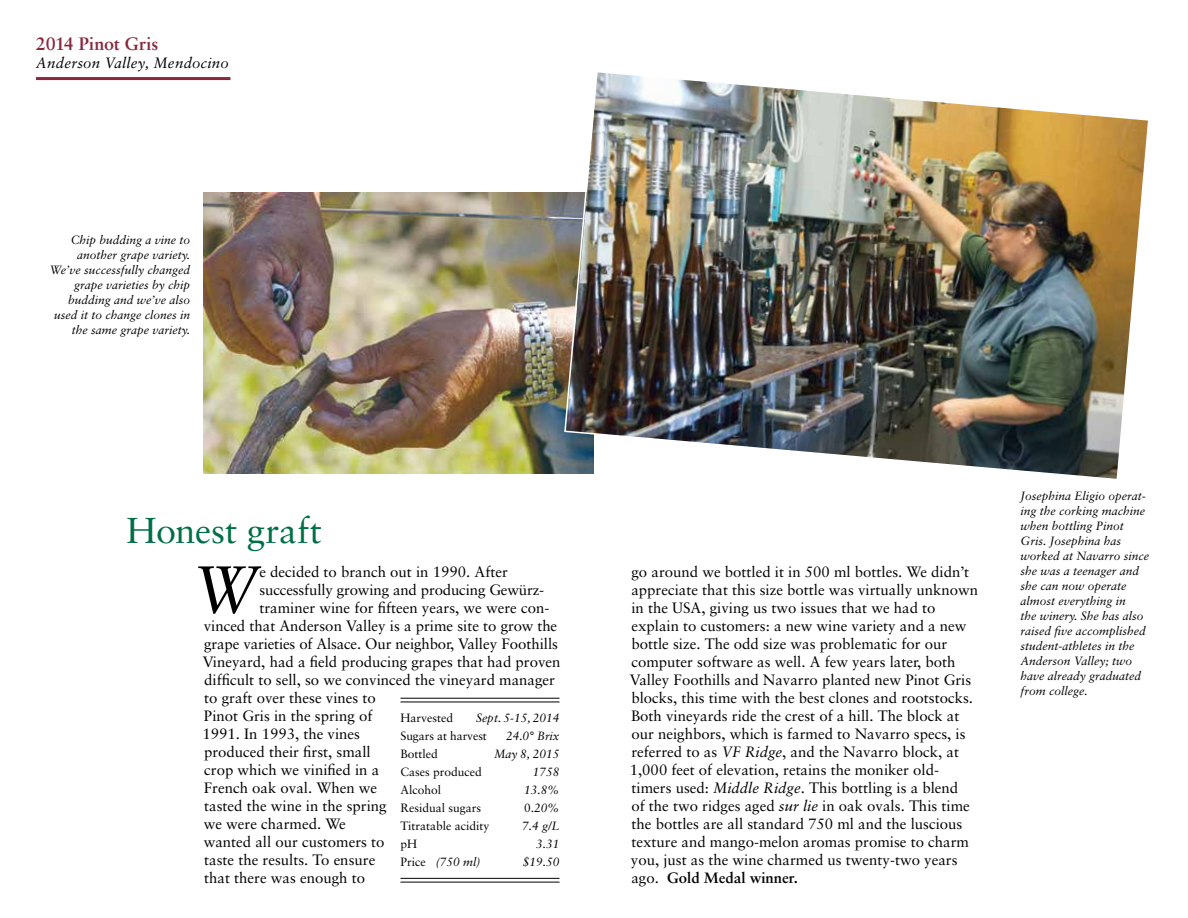
<style>
.page{position:relative;width:1188px;height:918px;background:#fff}
.page>*{position:absolute;margin:0;border:0;box-sizing:border-box;transform-origin:0 0}
.t1{font:italic 66.6px "Sabon";color:#000}
.t2{font:36px "Sabon";letter-spacing:-.005em;color:#006f45}
.t3{font:700 18px "Sabon";letter-spacing:-.005em;color:#88283d}
.t4{font:15px/18px "Sabon";color:#000}
.t5{font:italic 15px "Sabon";letter-spacing:.015em;color:#000}
.t6{font:italic 12px/15px "Sabon";color:#000}
.t7{font:12px "Sabon";color:#000}
.s1{font-style:normal}
.s2{font-style:italic}
.s3{font-weight:700}
</style>
<div class="page">
<hr style="left:36px;top:77px;width:194px;height:3px;background:#88283d">
<hr style="left:400px;top:698px;width:160px;height:1px;background:#000">
<hr style="left:400px;top:702px;width:160px;height:1px;background:#000">
<hr style="left:400px;top:878px;width:160px;height:1px;background:#000">
<hr style="left:400px;top:882px;width:160px;height:1px;background:#000">
<img style="left:204px;top:192px;width:359px;height:281px">
<img style="left:563px;top:72px;width:585px;height:407px">
<p class="t3" style="left:36px;top:33px;width:124px">2014 Pinot Gris</p>
<p class="t5" style="left:36px;top:54px;width:194px">Anderson Valley, Mendocino</p>
<p class="t6" style="left:49px;top:232px;width:142px;text-align:right">Chip budding a vine to another grape variety.<br>We’ve successfully changed grape varieties by chip budding and we’ve also used it to change clones in the same grape variety.</p>
<h2 class="t2" style="left:126px;top:509px;width:197px">Honest graft</h2>
<h1 class="t1" style="left:191px;top:551px;width:68px">W</h1>
<p class="t4" style="left:259px;top:562px;width:250px">e decided to branch out in 1990. After</p>
<p class="t4" style="left:260px;top:580px;width:286px">successfully growing and producing Gewürz-</p>
<p class="t4" style="left:259px;top:598px;width:291px">traminer wine for fifteen years, we were con-</p>
<p class="t4" style="left:204px;top:616px;width:355px">vinced that Anderson Valley is a prime site to grow the</p>
<p class="t4" style="left:204px;top:634px;width:355px">grape varieties of Alsace. Our neighbor, Valley Foothills</p>
<p class="t4" style="left:203px;top:652px;width:359px">Vineyard, had a field producing grapes that had proven</p>
<p class="t4" style="left:204px;top:670px;width:352px">difficult to sell, so we convinced the vineyard manager</p>
<p class="t4" style="left:204px;top:688px;width:173px">to graft over these vines to</p>
<p class="t4" style="left:204px;top:706px;width:170px">Pinot Gris in the spring of</p>
<p class="t4" style="left:203px;top:724px;width:159px">1991. In 1993, the vines</p>
<p class="t4" style="left:204px;top:742px;width:168px">produced their first, small</p>
<p class="t4" style="left:204px;top:760px;width:177px">crop which we vinified in a</p>
<p class="t4" style="left:204px;top:778px;width:175px">French oak oval. When we</p>
<p class="t4" style="left:204px;top:796px;width:184px">tasted the wine in the spring</p>
<p class="t4" style="left:204px;top:814px;width:144px">we were charmed. We</p>
<p class="t4" style="left:204px;top:832px;width:182px">wanted all our customers to</p>
<p class="t4" style="left:204px;top:850px;width:173px">taste the results. To ensure</p>
<p class="t4" style="left:204px;top:868px;width:162px">that there was enough to</p>
<p class="t7" style="left:400px;top:711px;width:54px">Harvested</p>
<p class="t6" style="left:476px;top:710px;width:85px">Sept. 5-15, 2014</p>
<p class="t7" style="left:400px;top:729px;width:88px">Sugars at harvest</p>
<p class="t6" style="left:506px;top:728px;width:55px">24.0° Brix</p>
<p class="t7" style="left:400px;top:747px;width:39px">Bottled</p>
<p class="t6" style="left:494px;top:746px;width:67px">May 8, 2015</p>
<p class="t7" style="left:400px;top:765px;width:83px">Cases produced</p>
<p class="t6" style="left:533px;top:764px;width:28px">1758</p>
<p class="t7" style="left:400px;top:783px;width:42px">Alcohol</p>
<p class="t6" style="left:524px;top:782px;width:37px">13.8%</p>
<p class="t7" style="left:400px;top:801px;width:82px">Residual sugars</p>
<p class="t6" style="left:524px;top:800px;width:37px"><span class="s1">0.</span>20%</p>
<p class="t7" style="left:400px;top:819px;width:90px">Titratable acidity</p>
<p class="t6" style="left:522px;top:818px;width:39px">7.4 g/L</p>
<p class="t7" style="left:400px;top:837px;width:18px">pH</p>
<p class="t6" style="left:536px;top:836px;width:25px">3.31</p>
<p class="t6" style="left:400px;top:854px;width:82px"><span class="s1">Price</span> (750 ml)</p>
<p class="t6" style="left:523px;top:854px;width:38px">$19.50</p>
<p class="t4" style="left:630px;top:562px;width:350px">go around we bottled it in 500 ml bottles. We didn’t appreciate that this size bottle was virtually unknown in the USA, giving us two issues that we had to explain to customers: a new wine variety and a new bottle size. The odd size was problematic for our computer software as well. A few years later, both Valley Foothills and Navarro planted new Pinot Gris blocks, this time with the best clones and rootstocks.<br>Both vineyards ride the crest of a hill. The block at our neighbors, which is farmed to Navarro specs, is referred to as <span class="s2">VF Ridge</span>, and the Navarro block, at 1,000 feet of elevation, retains the moniker old&shy;timers used: <span class="s2">Middle Ridge</span>. This bottling is a blend<br>of the two ridges aged <span class="s2">sur lie</span> in oak ovals. This time the bottles are all standard 750 ml and the luscious texture and mango-melon aromas promise to charm you, just as the wine charmed us twenty-two years ago. <span class="s3">Gold Medal winner.</span></p>
<p class="t6" style="left:1021px;top:488px;width:130px">Josephina Eligio operat&shy;ing the corking machine when bottling Pinot<br>Gris. Josephina has worked at Navarro since she was a teenager and she can now operate almost everything in<br>the winery. She has also raised five accomplished student-athletes in the<br>Anderson Valley; two have already graduated from college.</p>
</div>
